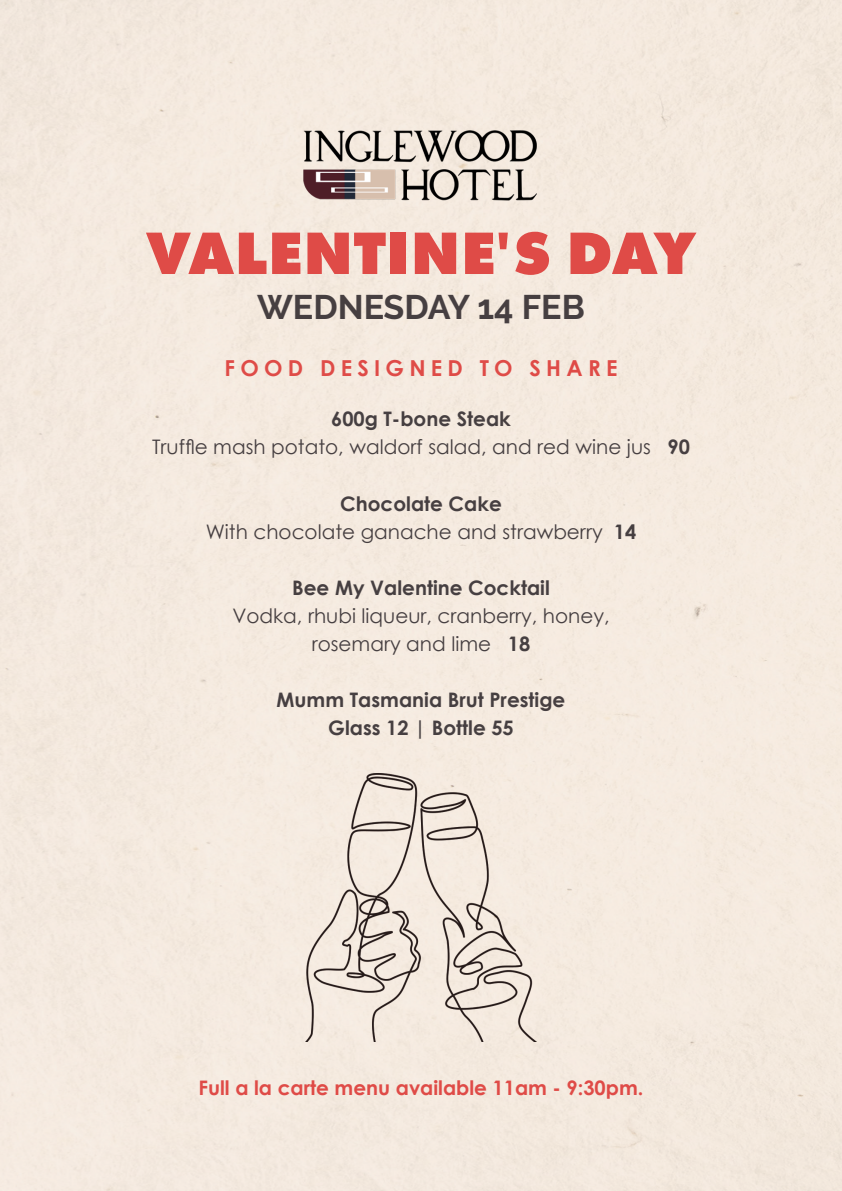
<style>
.page{position:relative;width:842px;height:1191px;background:#f5eadf}
.page>*{position:absolute;margin:0;border:0;box-sizing:border-box;transform-origin:0 0}
.t1{font:800 62px "Futura PT";letter-spacing:.01em;color:#df4b47}
.t2{font:700 34px "Raleway";color:#463f41}
.t3{font:700 22px "Century Gothic";letter-spacing:.24em;color:#df4b47}
.t4{font:20px/28px "Century Gothic";color:#463f41;text-align:center}
.t5{font:700 20px/28px "Century Gothic";color:#463f41;text-align:center}
.t6{font:700 20px "Century Gothic";color:#df4b47}
.s1{font-weight:700}
</style>
<div class="page">
<img style="left:294px;top:120px;width:254px;height:91px">
<img style="left:306px;top:773px;width:230px;height:268px">
<h1 class="t1" style="left:146px;top:214px;width:552px">VALENTINE'S DAY</h1>
<h2 class="t2" style="left:257px;top:288px;width:329px">WEDNESDAY 14 FEB</h2>
<p class="t3" style="left:224px;top:351px;width:394px">FOOD DESIGNED TO SHARE</p>
<p class="t4" style="left:152px;top:405px;width:539px"><span class="s1">600g T-bone Steak<br></span>Truffle mash potato, waldorf salad, and red wine jus <span class="s1">90</span></p>
<p class="t4" style="left:206px;top:489px;width:432px"><span class="s1">Chocolate Cake<br></span>With chocolate ganache and strawberry <span class="s1">14</span></p>
<p class="t5" style="left:292px;top:573px;width:259px">Bee My Valentine Cocktail</p>
<p class="t4" style="left:232px;top:601px;width:379px">Vodka, rhubi liqueur, cranberry, honey, rosemary and lime <span class="s1">18</span></p>
<p class="t5" style="left:277px;top:685px;width:290px">Mumm Tasmania Brut Prestige<br>Glass 12 | Bottle 55</p>
<p class="t6" style="left:199px;top:1072px;width:446px">Full a la carte menu available 11am - 9:30pm.</p>
</div>
